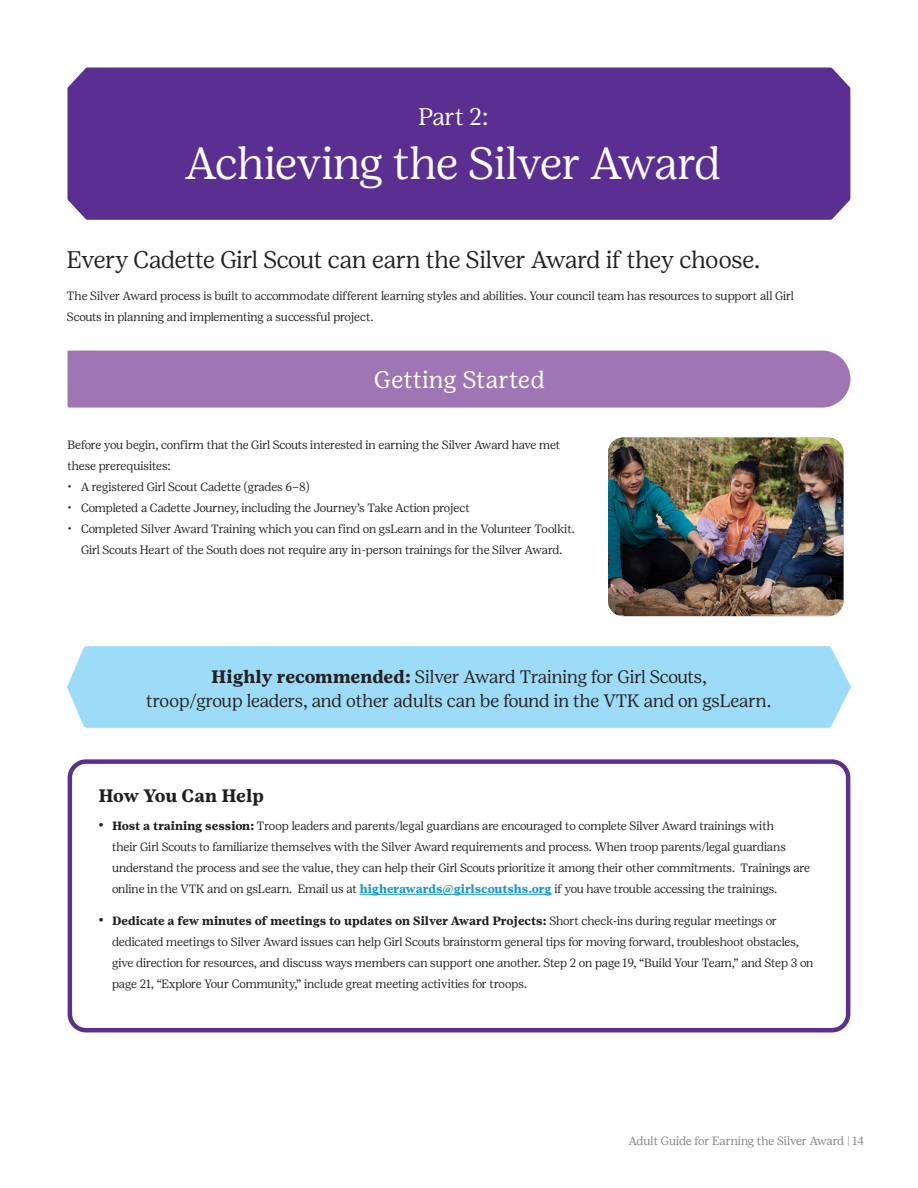
<style>
.page{position:relative;width:918px;height:1188px;background:#fff}
.page>*{position:absolute;margin:0;border:0;box-sizing:border-box;transform-origin:0 0}
.Title_white{font:300 45px "Girl Scout Display";letter-spacing:-.005em;color:#fff}
.Intro_Copy{font:300 24px "Girl Scout Display";letter-spacing:-.005em;color:#231f20}
.Headline{font:24px "Girl Scout Text";color:#fff}
.Intro_Copy-2{font:300 24px "Girl Scout Display";color:#fff}
.Highlighted_copy_-_in_shape{font:300 18px/24px "Girl Scout Display";letter-spacing:-.005em;color:#231f20;text-align:center}
.Bold_Subhead{font:700 18px "Girl Scout Text";letter-spacing:-.02em;color:#231f20}
.Intro_Copy-3{font:300 12px/21px "Girl Scout Display";color:#231f20}
.Copy{font:300 12px/21px "Girl Scout Display";letter-spacing:-.005em;color:#231f20}
.Intro_Copy-4{font:300 12px "Girl Scout Display";letter-spacing:-.02em;color:#231f20}
.t1{font:300 12px "Girl Scout Display";color:#808285}
.s1{font-family:"Girl Scout Text";font-weight:700}
.s2{font-family:"Girl Scout Text";font-weight:700;color:#1496d4}
</style>
<div class="page">
<div style="left:67px;top:646px;width:784px;height:82px;background:#9cdcf8"></div>
<div style="left:68px;top:67px;width:782px;height:153px;background:#5b2e91"></div>
<div style="left:68px;top:351px;width:783px;height:57px;background:#9e76b3"></div>
<hr style="left:360px;top:894px;width:192px;height:1px;background:#1496d4">
<div style="left:68px;top:759px;width:782px;height:273px;border:4px solid #5b2e91;border-radius:16px"></div>
<img style="left:608px;top:438px;width:235px;height:178px">
<p class="Intro_Copy-2" style="left:418px;top:103px;width:71px">Part 2:</p>
<p class="Title_white" style="left:186px;top:138px;width:537px">Achieving the Silver Award</p>
<p class="Intro_Copy" style="left:67px;top:246px;width:695px">Every Cadette Girl Scout can earn the Silver Award if they choose.</p>
<p class="Intro_Copy-3" style="left:67px;top:285px;width:728px">The Silver Award process is built to accommodate different learning styles and abilities. Your council team has resources to support all Girl</p>
<p class="Intro_Copy-3" style="left:67px;top:306px;width:308px">Scouts in planning and implementing a successful project.</p>
<p class="Headline" style="left:374px;top:366px;width:173px">Getting Started</p>
<p class="Copy" style="left:68px;top:434px;width:494px">Before you begin, confirm that the Girl Scouts interested in earning the Silver Award have met these prerequisites:</p>
<p class="Intro_Copy-4" style="left:68px;top:480px;width:244px">• A registered Girl Scout Cadette (grades 6–8)</p>
<p class="Intro_Copy-3" style="left:68px;top:497px;width:404px">• Completed a Cadette Journey, including the Journey’s Take Action project</p>
<p class="Intro_Copy-3" style="left:68px;top:518px;width:509px;text-align:center">• Completed Silver Award Training which you can find on gsLearn and in the Volunteer Toolkit.<br>Girl Scouts Heart of the South does not require any in-person trainings for the Silver Award.</p>
<p class="Highlighted_copy_-_in_shape" style="left:146px;top:665px;width:627px"><span class="s1">Highly recommended:</span> Silver Award Training for Girl Scouts,<br>troop/group leaders, and other adults can be found in the VTK and on gsLearn.</p>
<p class="Bold_Subhead" style="left:99px;top:785px;width:167px">How You Can Help</p>
<p class="Intro_Copy-3" style="left:112px;top:815px;width:699px;text-indent:-14px"><span class="s1">• Host a training session:</span> Troop leaders and parents/legal guardians are encouraged to complete Silver Award trainings with<br>their Girl Scouts to familiarize themselves with the Silver Award requirements and process. When troop parents/legal guardians understand the process and see the value, they can help their Girl Scouts prioritize it among their other commitments. Trainings are online in the VTK and on gsLearn. Email us at <span class="s2">higherawards@girlscoutshs.org</span> if you have trouble accessing the trainings.</p>
<p class="Intro_Copy-3" style="left:112px;top:910px;width:703px;text-indent:-14px"><span class="s1">• Dedicate a few minutes of meetings to updates on Silver Award Projects:</span> Short check-ins during regular meetings or dedicated meetings to Silver Award issues can help Girl Scouts brainstorm general tips for moving forward, troubleshoot obstacles, give direction for resources, and discuss ways members can support one another. Step 2 on page 19, “Build Your Team,” and Step 3 on page 21, “Explore Your Community,” include great meeting activities for troops.</p>
<p class="t1" style="left:629px;top:1134px;width:237px">Adult Guide for Earning the Silver Award | 14</p>
</div>
